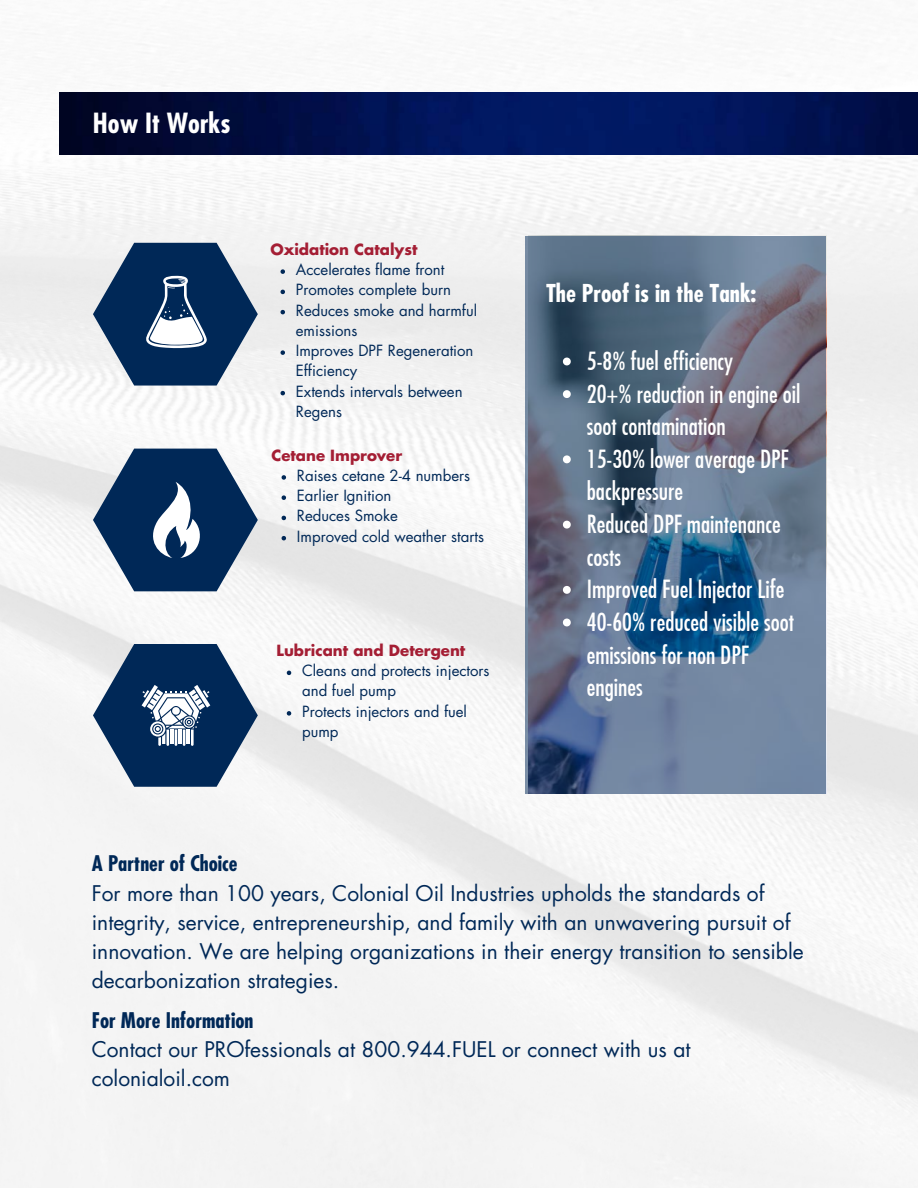
<style>
.page{position:relative;width:918px;height:1188px;background:#fff}
.page>*{position:absolute;margin:0;border:0;box-sizing:border-box;transform-origin:0 0}
.t1{font:700 condensed 27px "Futura";color:#fff}
.t2{font:24px/32.7px "Futura Condensed";color:#fff}
.t3{font:700 condensed 24px "Futura";color:#fff}
.t4{font:21px/29.2px "Futura";color:#002857}
.t5{font:700 condensed 21px "Futura";color:#002857}
.t6{font:15px/20.2px "Futura";color:#002857}
.t7{font:700 15px "Futura";color:#a41e34}
</style>
<div class="page">
<img style="left:0;top:11px;width:918px;height:1177px">
<svg style="left:526px;top:236px;width:300px;height:558px;background:#5c7089"></svg>
<img style="left:59px;top:92px;width:859px;height:62px">
<svg style="left:93px;top:243px;width:165px;height:143px"></svg>
<svg style="left:93px;top:449px;width:165px;height:142px"></svg>
<svg style="left:93px;top:644px;width:165px;height:143px"></svg>
<svg style="left:563px;top:358px;width:8px;height:7px"></svg>
<svg style="left:563px;top:390px;width:8px;height:8px"></svg>
<svg style="left:563px;top:455px;width:8px;height:8px"></svg>
<svg style="left:563px;top:521px;width:8px;height:8px"></svg>
<svg style="left:563px;top:586px;width:8px;height:8px"></svg>
<svg style="left:563px;top:619px;width:8px;height:7px"></svg>
<svg style="left:281px;top:269px;width:4px;height:5px"></svg>
<svg style="left:281px;top:290px;width:4px;height:4px"></svg>
<svg style="left:281px;top:310px;width:4px;height:4px"></svg>
<svg style="left:281px;top:350px;width:4px;height:5px"></svg>
<svg style="left:281px;top:391px;width:4px;height:4px"></svg>
<svg style="left:282px;top:475px;width:4px;height:5px"></svg>
<svg style="left:282px;top:495px;width:4px;height:5px"></svg>
<svg style="left:282px;top:516px;width:4px;height:4px"></svg>
<svg style="left:282px;top:536px;width:4px;height:4px"></svg>
<svg style="left:287px;top:671px;width:4px;height:4px"></svg>
<svg style="left:287px;top:711px;width:4px;height:5px"></svg>
<p class="t1" style="left:93px;top:111px;width:139px">How It Works</p>
<p class="t7" style="left:270px;top:242px;width:149px">Oxidation Catalyst</p>
<p class="t6" style="left:296px;top:261px;width:150px">Accelerates flame front</p>
<p class="t6" style="left:296px;top:281px;width:157px">Promotes complete burn</p>
<p class="t6" style="left:296px;top:301px;width:183px">Reduces smoke and harmful emissions</p>
<p class="t6" style="left:296px;top:342px;width:179px">Improves DPF Regeneration<br>Efficiency</p>
<p class="t6" style="left:296px;top:382px;width:168px">Extends intervals between<br>Regens</p>
<p class="t7" style="left:271px;top:448px;width:132px">Cetane Improver</p>
<p class="t6" style="left:297px;top:466px;width:175px">Raises cetane 2-4 numbers</p>
<p class="t6" style="left:297px;top:487px;width:96px">Earlier Ignition</p>
<p class="t6" style="left:297px;top:507px;width:102px">Reduces Smoke</p>
<p class="t6" style="left:297px;top:527px;width:189px">Improved cold weather starts</p>
<p class="t7" style="left:277px;top:644px;width:190px">Lubricant and Detergent</p>
<p class="t6" style="left:302px;top:662px;width:189px">Cleans and protects injectors and fuel pump</p>
<p class="t6" style="left:302px;top:702px;width:166px">Protects injectors and fuel pump</p>
<p class="t3" style="left:546px;top:283px;width:212px">The Proof is in the Tank:</p>
<p class="t2" style="left:587px;top:344px;width:148px">5-8% fuel efficiency</p>
<p class="t2" style="left:587px;top:377px;width:215px">20+% reduction in engine oil soot contamination</p>
<p class="t2" style="left:587px;top:442px;width:203px">15-30% lower average DPF backpressure</p>
<p class="t2" style="left:587px;top:507px;width:196px">Reduced DPF maintenance costs</p>
<p class="t2" style="left:587px;top:573px;width:199px">Improved Fuel Injector Life</p>
<p class="t2" style="left:587px;top:605px;width:209px">40-60% reduced visible soot emissions for non DPF engines</p>
<p class="t5" style="left:92px;top:854px;width:147px">A Partner of Choice</p>
<p class="t4" style="left:92px;top:880px;width:713px">For more than 100 years, Colonial Oil Industries upholds the standards of integrity, service, entrepreneurship, and family with an unwavering pursuit of innovation. We are helping organizations in their energy transition to sensible decarbonization strategies.</p>
<p class="t5" style="left:92px;top:1011px;width:163px">For More Information</p>
<p class="t4" style="left:92px;top:1037px;width:600px">Contact our PROfessionals at 800.944.FUEL or connect with us at colonialoil.com</p>
</div>
